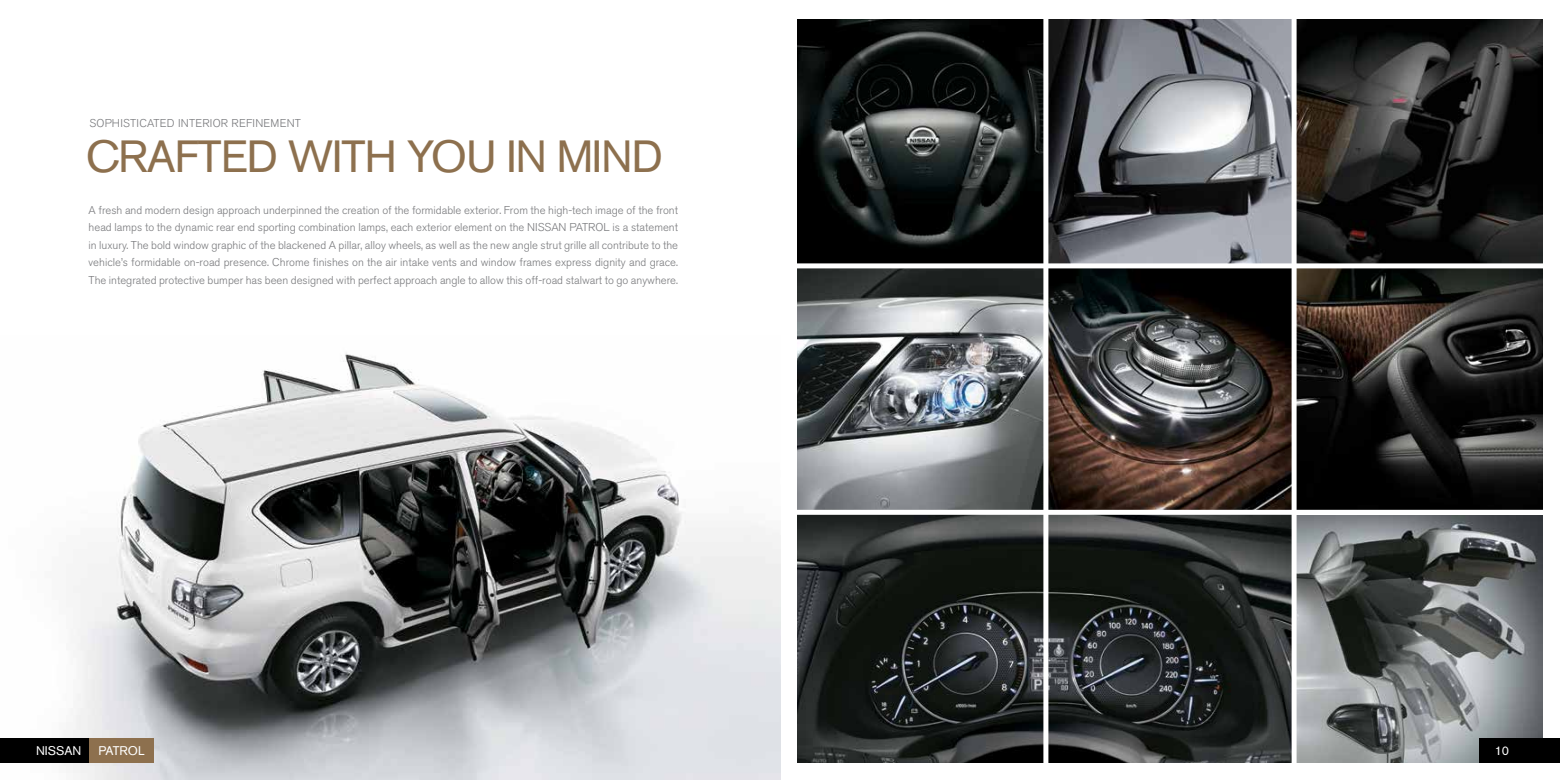
<style>
.page{position:relative;width:1560px;height:780px;background:#fff}
.page>*{position:absolute;margin:0;border:0;box-sizing:border-box;transform-origin:0 0}
.t1{font:44.75px "Nissan AG";letter-spacing:-.025em;color:#8d704e}
.t2{font:12.5px "Nissan AG";color:#fff}
.t3{font:300 11.25px/17.5px "Nissan AG";color:#77787b;text-align:justify}
.t4{font:300 11.25px "Nissan AG";letter-spacing:.02em;color:#77787b}
</style>
<div class="page">
<img style="left:797px;top:268px;width:246px;height:242px">
<img style="left:1296px;top:19px;width:245px;height:244px">
<img style="left:1296px;top:516px;width:245px;height:246px">
<img style="left:797px;top:515px;width:494px;height:247px">
<svg style="left:797px;top:19px;width:246px;height:244px;background:#171b1a"></svg>
<img style="left:1048px;top:19px;width:243px;height:244px">
<svg style="left:1296px;top:268px;width:245px;height:242px;background:#252321"></svg>
<img style="left:1048px;top:268px;width:243px;height:242px">
<div style="left:1043px;top:19px;width:5px;height:754px;background:#fff"></div>
<img style="left:0;top:353px;width:780px;height:427px">
<div style="left:0;top:738px;width:89px;height:24px;background:#000"></div>
<div style="left:89px;top:738px;width:65px;height:24px;background:#8d704e"></div>
<div style="left:1479px;top:738px;width:80px;height:24px;background:#000"></div>
<p class="t4" style="left:89px;top:116px;width:120px">SO PHISTICATED INTERIOR</p>
<p class="t3" style="left:231px;top:114px;width:71px">REFIN EMENT</p>
<h1 class="t1" style="left:86px;top:130px;width:578px">CRAFTED WITH YOU IN MIND</h1>
<p class="t3" style="left:89px;top:201px;width:591px">A fresh and modern design approach underpinned the creation of the formidable exterior. From the high-tech image of the front head lamps to the dynamic rear end sporting combination lamps, each exterior element on the N issan Patrol is a statement in luxury. The bold window graphic of the blackened A pillar, alloy wheels, as well as the new angle strut grille all contribute to the vehicle’s formidable on-road presence. Chrome finishes on the air intake vents and window frames express dignity and grace.<br>The integrated protective bumper has been designed with perfect approach angle to allow this off-road stalwart to go anywhere.</p>
<p class="t2" style="left:36px;top:743px;width:45px">NISSAN</p>
<p class="t2" style="left:98px;top:743px;width:48px">PATROL</p>
<p class="t2" style="left:1494px;top:743px;width:16px">10</p>
</div>
